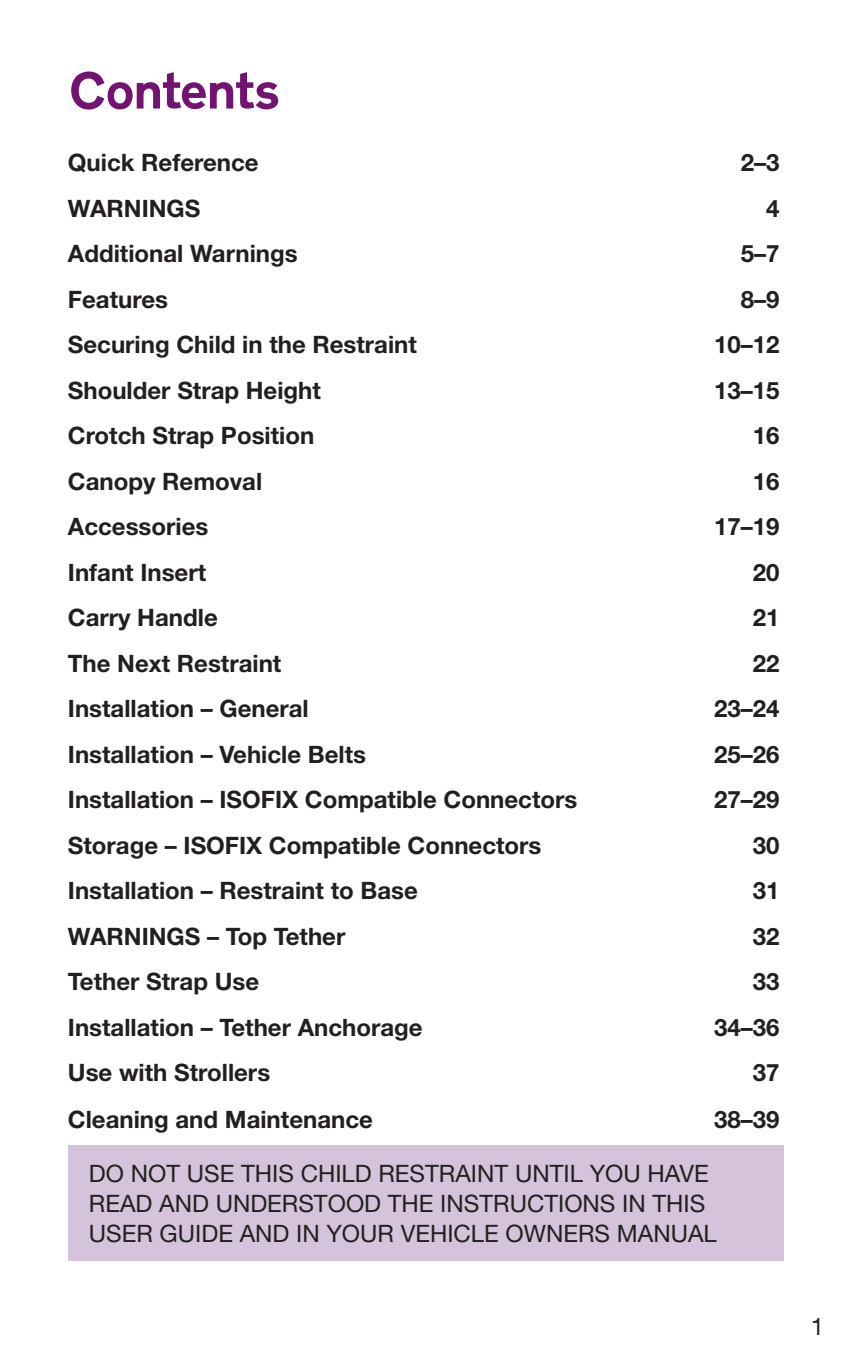
<style>
.page{position:relative;width:851px;height:1361px;background:#fff}
.page>*{position:absolute;margin:0;border:0;box-sizing:border-box;transform-origin:0 0}
.t1{font:700 54px "Transport DOT";letter-spacing:-.03em;color:#721372}
.t2{font:700 24px "Helvetica Neue LT Std";color:#231f20}
.t3{font:24px/30px "Helvetica Neue LT Std";color:#231f20}
</style>
<div class="page">
<div style="left:68px;top:1145px;width:715px;height:115px;background:#d4c3da"></div>
<h1 class="t1" style="left:68px;top:60px;width:213px">Contents</h1>
<p class="t2" style="left:68px;top:148px;width:192px">Quick Reference</p>
<p class="t2" style="left:740px;top:148px;width:40px">2–3</p>
<p class="t2" style="left:68px;top:193px;width:134px">WARNINGS</p>
<p class="t2" style="left:766px;top:193px;width:15px">4</p>
<p class="t2" style="left:68px;top:239px;width:231px">Additional Warnings</p>
<p class="t2" style="left:740px;top:239px;width:40px">5–7</p>
<p class="t2" style="left:68px;top:284px;width:102px">Features</p>
<p class="t2" style="left:740px;top:284px;width:40px">8–9</p>
<p class="t2" style="left:68px;top:330px;width:350px">Securing Child in the Restraint</p>
<p class="t2" style="left:713px;top:330px;width:67px">10–12</p>
<p class="t2" style="left:68px;top:375px;width:254px">Shoulder Strap Height</p>
<p class="t2" style="left:713px;top:375px;width:67px">13–15</p>
<p class="t2" style="left:68px;top:421px;width:248px">Crotch Strap Position</p>
<p class="t2" style="left:752px;top:421px;width:28px">16</p>
<p class="t2" style="left:68px;top:466px;width:196px">Canopy Removal</p>
<p class="t2" style="left:752px;top:466px;width:28px">16</p>
<p class="t2" style="left:68px;top:512px;width:142px">Accessories</p>
<p class="t2" style="left:713px;top:512px;width:67px">17–19</p>
<p class="t2" style="left:68px;top:557px;width:140px">Infant Insert</p>
<p class="t2" style="left:752px;top:557px;width:28px">20</p>
<p class="t2" style="left:68px;top:603px;width:151px">Carry Handle</p>
<p class="t2" style="left:752px;top:603px;width:28px">21</p>
<p class="t2" style="left:68px;top:648px;width:215px">The Next Restraint</p>
<p class="t2" style="left:752px;top:648px;width:28px">22</p>
<p class="t2" style="left:68px;top:694px;width:242px">Installation – General</p>
<p class="t2" style="left:713px;top:694px;width:67px">23–24</p>
<p class="t2" style="left:68px;top:739px;width:300px">Installation – Vehicle Belts</p>
<p class="t2" style="left:713px;top:739px;width:67px">25–26</p>
<p class="t2" style="left:68px;top:785px;width:511px">Installation – ISOFIX Compatible Connectors</p>
<p class="t2" style="left:713px;top:785px;width:67px">27–29</p>
<p class="t2" style="left:68px;top:830px;width:475px">Storage – ISOFIX Compatible Connectors</p>
<p class="t2" style="left:752px;top:830px;width:28px">30</p>
<p class="t2" style="left:68px;top:876px;width:351px">Installation – Restraint to Base</p>
<p class="t2" style="left:752px;top:876px;width:28px">31</p>
<p class="t2" style="left:68px;top:921px;width:279px">WARNINGS – Top Tether</p>
<p class="t2" style="left:752px;top:921px;width:28px">32</p>
<p class="t2" style="left:68px;top:967px;width:193px">Tether Strap Use</p>
<p class="t2" style="left:752px;top:967px;width:28px">33</p>
<p class="t2" style="left:68px;top:1012px;width:356px">Installation – Tether Anchorage</p>
<p class="t2" style="left:713px;top:1012px;width:67px">34–36</p>
<p class="t2" style="left:68px;top:1058px;width:204px">Use with Strollers</p>
<p class="t2" style="left:752px;top:1058px;width:28px">37</p>
<p class="t2" style="left:68px;top:1105px;width:306px">Cleaning and Maintenance</p>
<p class="t2" style="left:713px;top:1105px;width:67px">38–39</p>
<p class="t3" style="left:89px;top:1157px;width:629px">DO NOT USE THIS CHILD RESTRAINT UNTIL YOU HAVE<br>READ AND UNDERSTOOD THE INSTRUCTIONS IN THIS<br>USER GUIDE AND IN YOUR VEHICLE OWNERS MANUAL</p>
<p class="t3" style="left:810px;top:1310px;width:15px">1</p>
</div>
